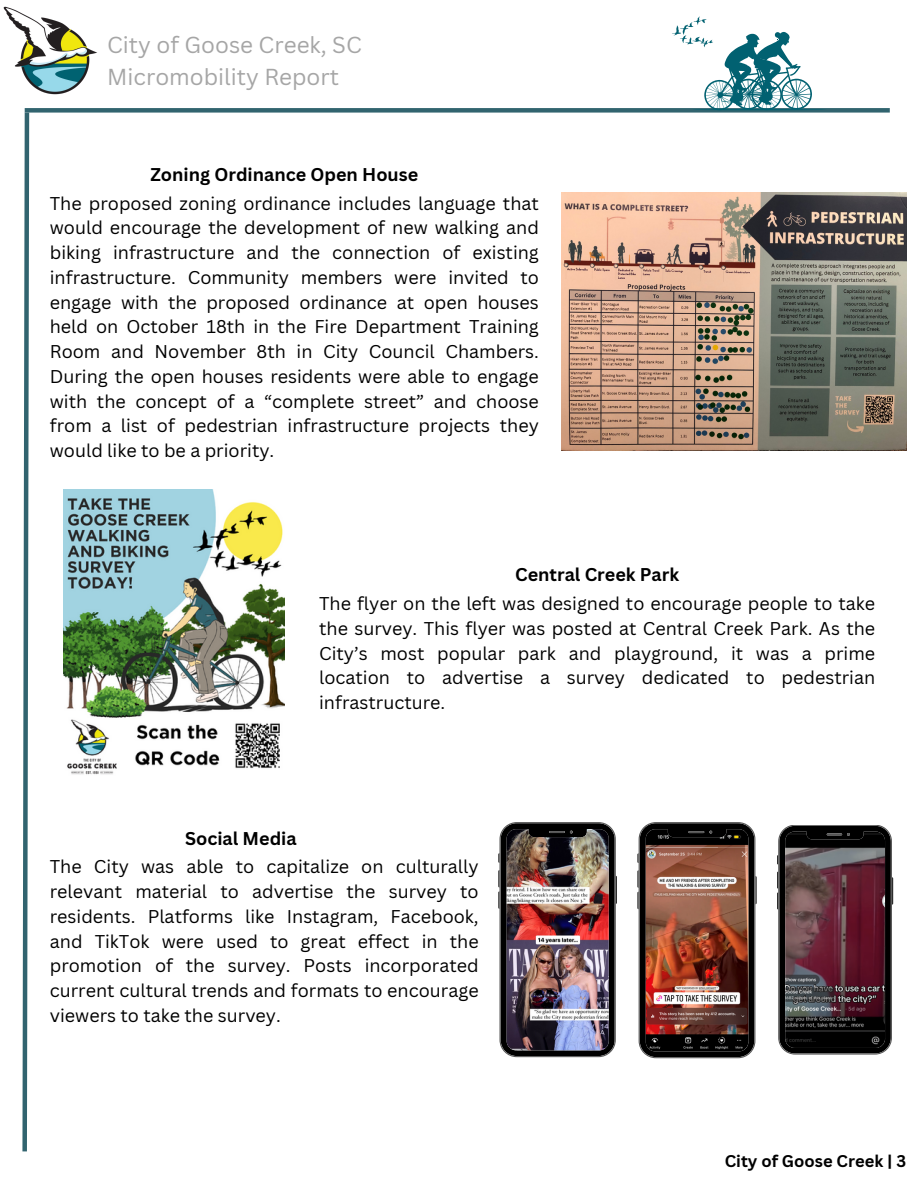
<style>
.page{position:relative;width:918px;height:1188px;background:#fff}
.page>*{position:absolute;margin:0;border:0;box-sizing:border-box;transform-origin:0 0}
.t1{font:22.5px "Canva Sans";color:#a6a6a6}
.t2{font:18px/24.8px "Canva Sans";color:#000;text-align:justify}
.t3{font:700 18px "Canva Sans";color:#000}
.t4{font:700 16.5px "Canva Sans";color:#000}
</style>
<div class="page">
<div style="left:25px;top:108px;width:865px;height:5px;background:#31646f"></div>
<svg style="left:22px;top:108px;width:9px;height:1044px"></svg>
<svg style="left:672px;top:16px;width:154px;height:94px"></svg>
<img style="left:3px;top:6px;width:94px;height:89px">
<img style="left:64px;top:489px;width:220px;height:286px">
<img style="left:498px;top:822px;width:119px;height:235px">
<img style="left:637px;top:822px;width:120px;height:236px">
<svg style="left:777px;top:825px;width:116px;height:230px;background:#4b3239"></svg>
<img style="left:561px;top:192px;width:346px;height:259px">
<p class="t1" style="left:107px;top:29px;width:256px">City of Goose Creek, SC</p>
<p class="t1" style="left:107px;top:61px;width:233px">Micromobility Report</p>
<p class="t3" style="left:151px;top:161px;width:269px">Zoning Ordinance Open House</p>
<p class="t2" style="left:50px;top:190px;width:491px">The proposed zoning ordinance includes language that would encourage the development of new walking and biking infrastructure and the connection of existing infrastructure. Community members were invited to engage with the proposed ordinance at open houses held on October 18th in the Fire Department Training Room and November 8th in City Council Chambers.<br>During the open houses residents were able to engage with the concept of a “complete street” and choose from a list of pedestrian infrastructure projects they would like to be a priority.</p>
<p class="t3" style="left:515px;top:562px;width:166px">Central Creek Park</p>
<p class="t2" style="left:319px;top:591px;width:558px">The flyer on the left was designed to encourage people to take the survey. This flyer was posted at Central Creek Park. As the City’s most popular park and playground, it was a prime location to advertise a survey dedicated to pedestrian infrastructure.</p>
<p class="t3" style="left:185px;top:825px;width:113px">Social Media</p>
<p class="t2" style="left:50px;top:854px;width:430px">The City was able to capitalize on culturally relevant material to advertise the survey to residents. Platforms like Instagram, Facebook, and TikTok were used to great effect in the promotion of the survey. Posts incorporated current cultural trends and formats to encourage viewers to take the survey.</p>
<p class="t4" style="left:725px;top:1149px;width:183px">City of Goose Creek | 3</p>
</div>
